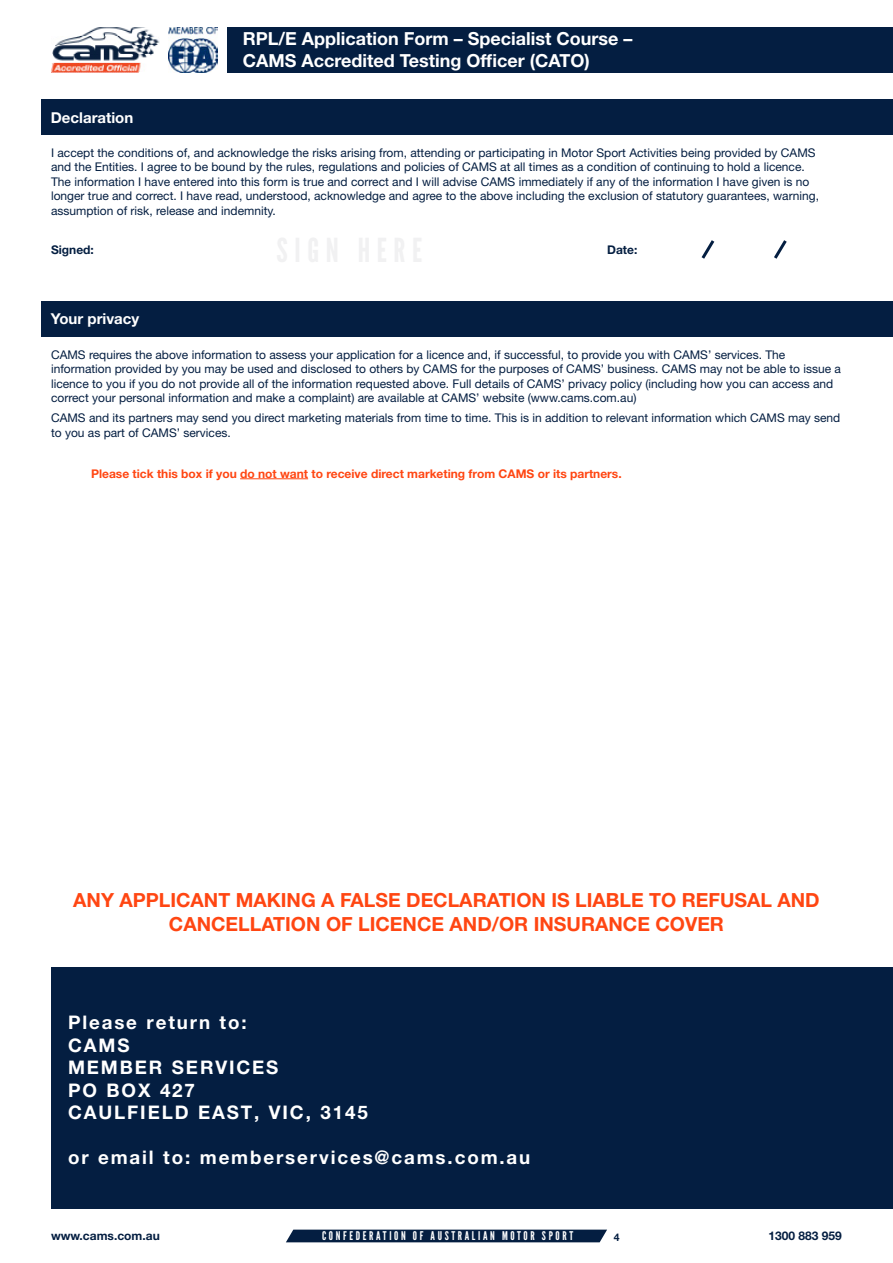
<style>
.page{position:relative;width:893px;height:1263px;background:#fff}
.page>*{position:absolute;margin:0;border:0;box-sizing:border-box;transform-origin:0 0}
.t1{font:700 19.5px/24px "Helvetica Neue LT Std";color:#ff4612;text-align:center}
.t2{font:700 18.75px/22.5px "Helvetica Neue LT Std";letter-spacing:.1em;color:#fff}
.t3{font:700 18px/21.6px "Helvetica Neue LT Std";color:#fff}
.t4{font:700 15px "Helvetica Neue LT Std";color:#fff}
.t5{font:12px/14.4px "Helvetica Neue LT Std";color:#041e41}
.t6{font:700 12px "Helvetica Neue LT Std";color:#ff4612}
.t7{font:700 12px "Helvetica Neue LT Std";color:#041e41}
.t8{font:12px "League Gothic";letter-spacing:.22em;color:#fff}
.t9{font:700 10.5px "Helvetica Neue";color:#041e41}
</style>
<div class="page">
<svg style="left:286px;top:1229px;width:321px;height:13px;background:#152d4e"></svg>
<div style="left:228px;top:27px;width:665px;height:46px;background:#041e41"></div>
<img style="left:168px;top:27px;width:50px;height:46px">
<img style="left:51px;top:27px;width:109px;height:46px">
<div style="left:51px;top:968px;width:842px;height:241px;background:#041e41"></div>
<svg style="left:701px;top:240px;width:14px;height:19px"></svg>
<svg style="left:774px;top:240px;width:13px;height:19px"></svg>
<div style="left:42px;top:100px;width:851px;height:35px;background:#041e41"></div>
<hr style="left:240px;top:478px;width:68px;height:1px;background:#ff4612">
<div style="left:42px;top:302px;width:851px;height:35px;background:#041e41"></div>
<p class="t4" style="left:51px;top:108px;width:84px">Declaration</p>
<h3 class="t3" style="left:243px;top:28px;width:391px">RPL/E Application Form – Specialist Course –<br>CAMS Accredited Testing Officer (CATO)</h3>
<p class="t5" style="left:51px;top:145px;width:770px">I accept the conditions of, and acknowledge the risks arising from, attending or participating in Motor Sport Activities being provided by CAMS and the Entities. I agree to be bound by the rules, regulations and policies of CAMS at all times as a condition of continuing to hold a licence.<br>The information I have entered into this form is true and correct and I will advise CAMS immediately if any of the information I have given is no longer true and correct. I have read, understood, acknowledge and agree to the above including the exclusion of statutory guarantees, warning, assumption of risk, release and indemnity.</p>
<p class="t7" style="left:51px;top:242px;width:44px">Signed:</p>
<p class="t7" style="left:607px;top:242px;width:32px">Date:</p>
<p class="t4" style="left:51px;top:310px;width:90px">Your privacy</p>
<p class="t5" style="left:51px;top:347px;width:791px">CAMS requires the above information to assess your application for a licence and, if successful, to provide you with CAMS’ services. The information provided by you may be used and disclosed to others by CAMS for the purposes of CAMS’ business. CAMS may not be able to issue a licence to you if you do not provide all of the information requested above. Full details of CAMS’ privacy policy (including how you can access and correct your personal information and make a complaint) are available at CAMS’ website (www.cams.com.au)</p>
<p class="t5" style="left:51px;top:411px;width:791px">CAMS and its partners may send you direct marketing materials from time to time. This is in addition to relevant information which CAMS may send to you as part of CAMS’ services.</p>
<p class="t6" style="left:91px;top:466px;width:532px">Please tick this box if you do not want to receive direct marketing from CAMS or its partners.</p>
<h1 class="t1" style="left:73px;top:887px;width:748px">ANY APPLICANT MAKING A FALSE DECLARATION IS LIABLE TO REFUSAL AND<br>CANCELLATION OF LICENCE AND/OR INSURANCE COVER</h1>
<h2 class="t2" style="left:68px;top:1011px;width:301px">Please return to:<br>CAMS<br>MEMBER SERVICES<br>PO BOX 427<br>CAULFIELD EAST, VIC, 3145</h2>
<h2 class="t2" style="left:68px;top:1146px;width:464px">or email to: memberservices@cams.com.au</h2>
<p class="t7" style="left:51px;top:1228px;width:110px">www.cams.com.au</p>
<p class="t8" style="left:322px;top:1229px;width:253px">CONFEDERATION OF AUSTRALIAN MOTOR SPORT</p>
<p class="t9" style="left:614px;top:1229px;width:7px">4</p>
<p class="t7" style="left:769px;top:1228px;width:75px">1300 883 959</p>
</div>
